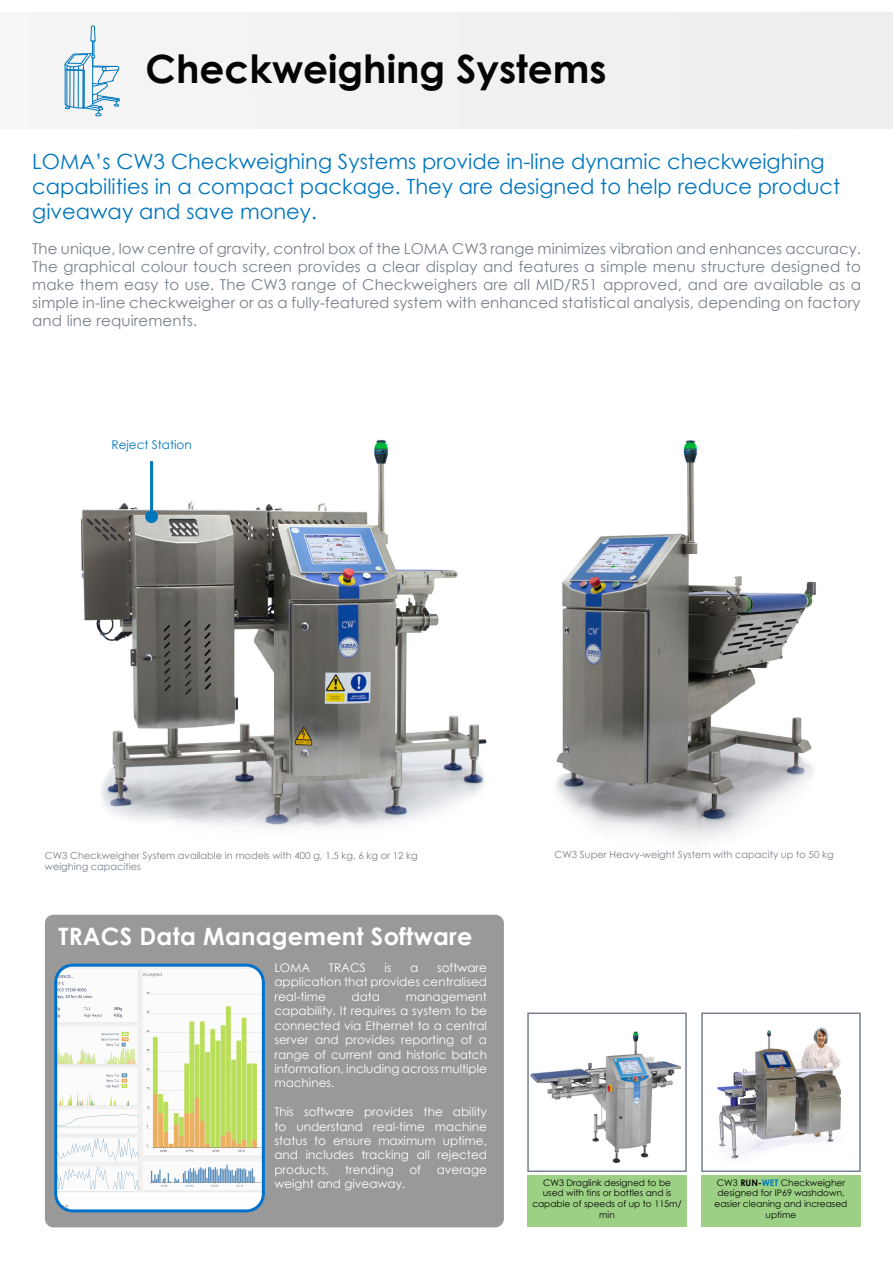
<style>
.page{position:relative;width:893px;height:1263px;background:#fff}
.page>*{position:absolute;margin:0;border:0;box-sizing:border-box;transform-origin:0 0}
.t1{font:700 39px "Century Gothic";color:#040503}
._2__subtext{font:700 24px "Century Gothic";letter-spacing:.01em;color:#fff}
.t2{font:21px/25.2px "Century Gothic";color:#0076be}
._2__subtext-2{font:15px/18px "Century Gothic";letter-spacing:.01em;color:#77808c;text-align:justify}
.t3{font:12px/14.4px "Century Gothic";color:#fff;text-align:justify}
.t4{font:12px "Century Gothic";color:#0076be}
.t5{font:9.75px/11.7px "Century Gothic";color:#77808c}
.t6{font:9px/10.8px "Century Gothic";color:#040503;text-align:center}
.s1{font-weight:700}
.s2{font-weight:700;color:#0076be}
</style>
<div class="page">
<img style="left:556px;top:440px;width:260px;height:399px">
<img style="left:81px;top:439px;width:406px;height:389px">
<img style="left:530px;top:1031px;width:151px;height:132px">
<div style="left:527px;top:1012px;width:160px;height:160px;border:2px solid #77808c"></div>
<div style="left:0;top:13px;width:893px;height:116px;background:#f1f1f1"></div>
<svg style="left:65px;top:26px;width:55px;height:90px"></svg>
<div style="left:45px;top:915px;width:459px;height:312px;background:#999;border-radius:9px"></div>
<div style="left:527px;top:1175px;width:160px;height:51px;background:#9cd084"></div>
<img style="left:58px;top:968px;width:203px;height:243px">
<div style="left:54px;top:964px;width:211px;height:248px;border:3px solid #0072cc;border-radius:17px"></div>
<div style="left:146px;top:511px;width:11px;height:11px;background:#0076be;border-radius:50%"></div>
<div style="left:145px;top:510px;width:13px;height:13px;border:2px solid #0076be;border-radius:50%"></div>
<hr style="left:150px;top:461px;width:3px;height:56px;background:#0076be">
<img style="left:717px;top:1027px;width:124px;height:132px">
<div style="left:701px;top:1012px;width:160px;height:160px;border:2px solid #77808c"></div>
<div style="left:701px;top:1175px;width:160px;height:51px;background:#9cd084"></div>
<p class="t1" style="left:146px;top:39px;width:462px">Checkweighing Systems</p>
<p class="t2" style="left:32px;top:148px;width:809px">LOMA’s CW3 Checkweighing Systems provide in-line dynamic checkweighing capabilities in a compact package. They are designed to help reduce product giveaway and save money.</p>
<p class="_2__subtext-2" style="left:32px;top:239px;width:830px">The unique, low centre of gravity, control box of the LOMA CW3 range minimizes vibration and enhances accuracy.<br>The graphical colour touch screen provides a clear display and features a simple menu structure designed to make them easy to use. The CW3 range of Checkweighers are all MID/R51 approved, and are available as a simple in-line checkweigher or as a fully-featured system with enhanced statistical analysis, depending on factory and line requirements.</p>
<p class="t4" style="left:111px;top:437px;width:82px">Reject Station</p>
<p class="t5" style="left:45px;top:849px;width:374px">CW3 Checkweigher System available in models with 400 g, 1.5 kg, 6 kg or 12 kg weighing capacities</p>
<p class="_2__subtext" style="left:58px;top:918px;width:416px">TRACS Data Management Software</p>
<p class="t3" style="left:274px;top:960px;width:214px;text-indent:163px">software application that provides centralised real-time</p>
<p class="t3" style="left:274px;top:960px;width:37px">LOMA</p>
<p class="t3" style="left:329px;top:960px;width:39px">TRACS</p>
<p class="t3" style="left:385px;top:960px;width:9px">is</p>
<p class="t3" style="left:410px;top:960px;width:10px">a</p>
<p class="t3" style="left:351px;top:989px;width:30px">data</p>
<p class="t3" style="left:274px;top:989px;width:214px;text-indent:131px">management capability. It requires a system to be connected via Ethernet to a central server and provides reporting of a range of current and historic batch information, including across multiple machines.</p>
<p class="t3" style="left:274px;top:1104px;width:214px">This software provides the ability to understand real-time machine status to ensure maximum uptime, and includes tracking all rejected products,</p>
<p class="t3" style="left:345px;top:1162px;width:50px">trending</p>
<p class="t3" style="left:409px;top:1162px;width:13px">of</p>
<p class="t3" style="left:437px;top:1162px;width:52px">average</p>
<p class="t3" style="left:274px;top:1176px;width:133px">weight and giveaway.</p>
<p class="t5" style="left:555px;top:848px;width:280px">CW3 Super Heavy-weight System with capacity up to 50 kg</p>
<p class="t6" style="left:532px;top:1177px;width:151px">CW3 Draglink designed to be used with tins or bottles and is capable of speeds of up to 115m/ min</p>
<p class="t6" style="left:714px;top:1177px;width:134px">CW3 <span class="s1">RUN-</span><span class="s2">WET</span> Checkweigher designed for IP69 washdown, easier cleaning and increased uptime</p>
</div>
